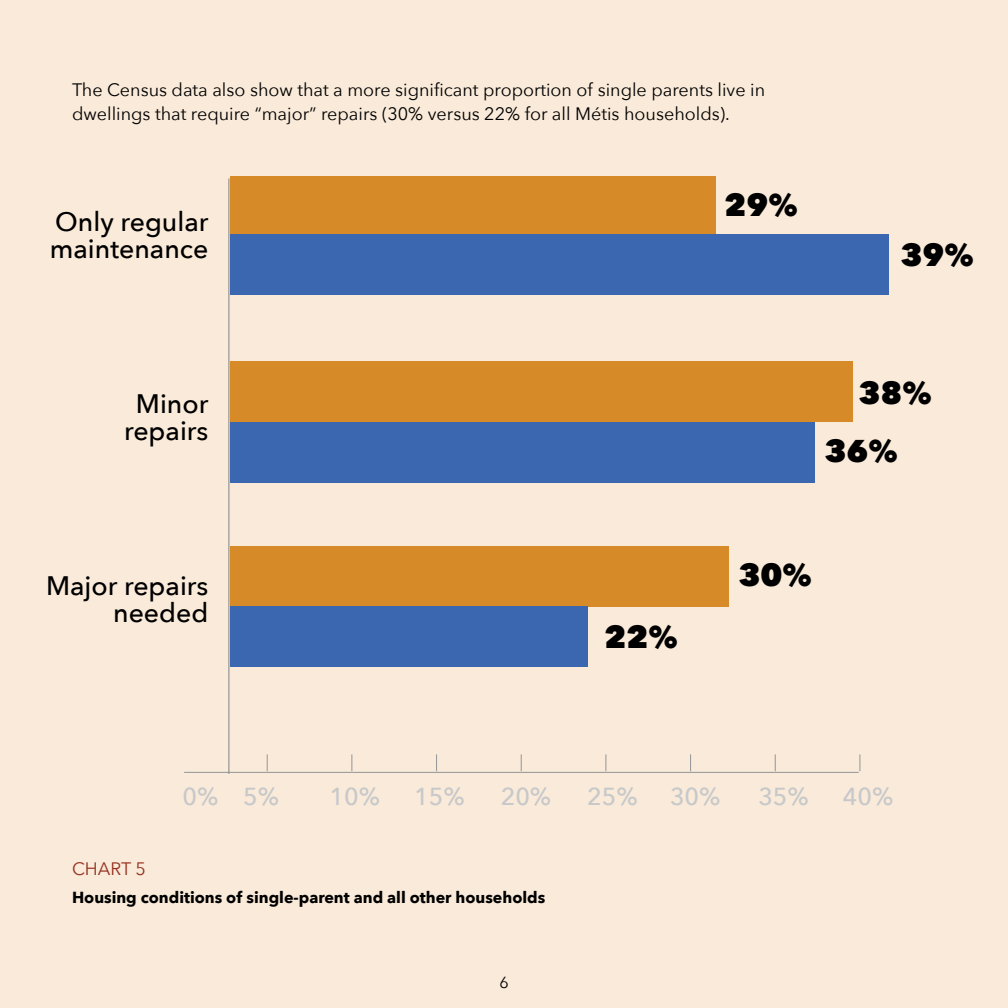
<style>
.page{position:relative;width:1008px;height:1008px;background:#f9ead9}
.page>*{position:absolute;margin:0;border:0;box-sizing:border-box;transform-origin:0 0}
.t1{font:800 31.4px "Avenir Next";color:#000}
.t2{font:500 26.6px/26.6px "Avenir Next";color:#000}
.t3{font:500 24.6px "Avenir Next";color:#c7c8ca}
.t4{font:18px/24px "Avenir Next";color:#000}
.t5{font:18px "Avenir Next";color:#962e1c}
.t6{font:700 16px "Avenir Next";color:#000}
.t7{font:16px "Avenir Next";color:#000}
</style>
<div class="page">
<hr style="left:184px;top:772px;width:675px;height:1px;background:#939598">
<svg style="left:267px;top:754px;width:1px;height:17px"></svg>
<svg style="left:351px;top:754px;width:1px;height:17px"></svg>
<svg style="left:436px;top:754px;width:1px;height:17px"></svg>
<svg style="left:521px;top:754px;width:1px;height:17px"></svg>
<svg style="left:605px;top:754px;width:1px;height:17px"></svg>
<svg style="left:690px;top:754px;width:1px;height:17px"></svg>
<svg style="left:775px;top:754px;width:1px;height:17px"></svg>
<svg style="left:859px;top:754px;width:1px;height:17px"></svg>
<hr style="left:228px;top:178px;width:1px;height:596px;background:#808285">
<div style="left:230px;top:177px;width:486px;height:60px;background:#d78a28"></div>
<div style="left:230px;top:234px;width:659px;height:60px;background:#3b66b0"></div>
<div style="left:230px;top:361px;width:622px;height:61px;background:#d78a28"></div>
<div style="left:230px;top:422px;width:585px;height:61px;background:#3b66b0"></div>
<div style="left:230px;top:546px;width:499px;height:61px;background:#d78a28"></div>
<div style="left:230px;top:606px;width:357px;height:61px;background:#3b66b0"></div>
<p class="t4" style="left:72px;top:77px;width:695px">The Census data also show that a more significant proportion of single parents live in dwellings that require “major” repairs (30% versus 22% for all Métis households).</p>
<h2 class="t2" style="left:50px;top:207px;width:160px">Only regular maintenance</h2>
<h1 class="t1" style="left:724px;top:186px;width:75px">29%</h1>
<h1 class="t1" style="left:900px;top:236px;width:75px">39%</h1>
<h2 class="t2" style="left:124px;top:389px;width:86px;text-align:center">Minor repairs</h2>
<h2 class="t2" style="left:46px;top:571px;width:164px;text-align:right">Major repairs needed</h2>
<h1 class="t1" style="left:604px;top:618px;width:75px">22%</h1>
<h1 class="t1" style="left:858px;top:374px;width:75px">38%</h1>
<h1 class="t1" style="left:824px;top:432px;width:75px">36%</h1>
<h1 class="t1" style="left:738px;top:556px;width:75px">30%</h1>
<h3 class="t3" style="left:182px;top:776px;width:98px">0% 5%</h3>
<h3 class="t3" style="left:330px;top:776px;width:52px">10%</h3>
<h3 class="t3" style="left:414px;top:776px;width:52px">15%</h3>
<h3 class="t3" style="left:501px;top:776px;width:52px">20%</h3>
<h3 class="t3" style="left:587px;top:776px;width:52px">25%</h3>
<h3 class="t3" style="left:670px;top:776px;width:52px">30%</h3>
<h3 class="t3" style="left:758px;top:776px;width:52px">35%</h3>
<h3 class="t3" style="left:843px;top:776px;width:52px">40%</h3>
<p class="t5" style="left:72px;top:854px;width:75px">CHART 5</p>
<p class="t6" style="left:72px;top:884px;width:475px">Housing conditions of single-parent and all other households</p>
<p class="t7" style="left:499px;top:969px;width:11px">6</p>
</div>
